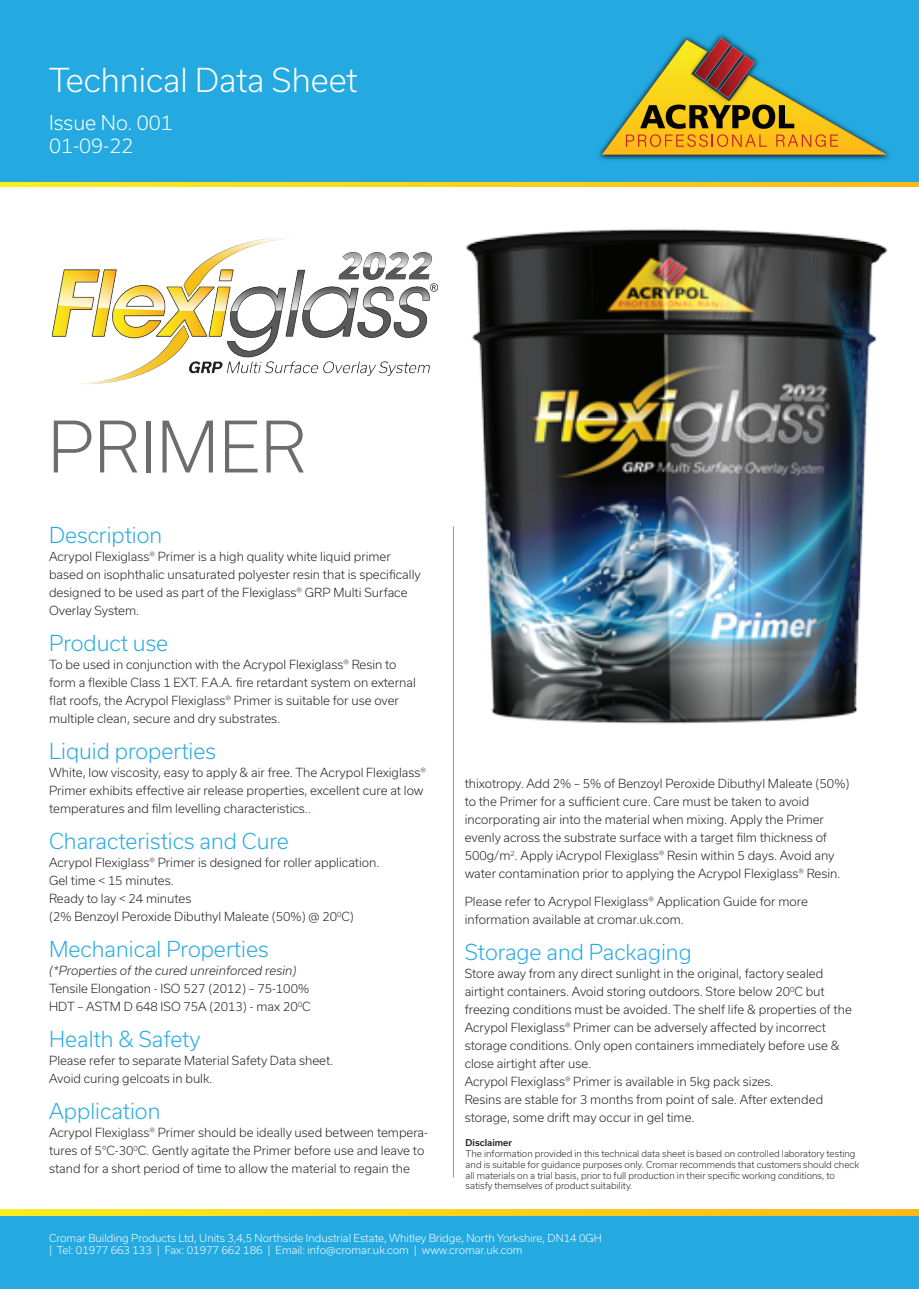
<style>
.page{position:relative;width:919px;height:1289px;background:#fff}
.page>*{position:absolute;margin:0;border:0;box-sizing:border-box;transform-origin:0 0}
.t1{font:300 67.5px "Usual";color:#6c6d70}
.t2{font:300 31.5px "Usual";color:#fff}
.t3{font:300 21px "Usual";color:#24aae1}
.t4{font:300 19.5px/23.4px "Usual";color:#fff}
.t5{font:300 12px/18px "Usual";color:#231f20}
.t6{font:italic 300 12px "Usual";color:#231f20}
.t7{font:300 10.5px/12.6px "Usual";color:#fff}
.t8{font:300 9px/10.8px "Usual";color:#231f20}
.t9{font:500 9px "Usual";color:#231f20}
.s1{color:#ed028c}
</style>
<div class="page">
<div style="left:0;top:0;width:918px;height:185px;background:#24aae1"></div>
<div style="left:0;top:1212px;width:918px;height:76px;background:#24aae1"></div>
<svg style="left:0;top:183px;width:918px;height:4px"></svg>
<svg style="left:0;top:1209px;width:918px;height:5px"></svg>
<img style="left:598px;top:36px;width:292px;height:124px">
<img style="left:686px;top:34px;width:77px;height:4px">
<svg style="left:601px;top:38px;width:286px;height:117px"></svg>
<img style="left:466px;top:228px;width:422px;height:496px">
<img style="left:51px;top:238px;width:387px;height:146px">
<hr style="left:453px;top:526px;width:1px;height:651px;background:#939598">
<h2 class="t2" style="left:49px;top:62px;width:310px">Technical Data Sheet</h2>
<h3 class="t4" style="left:49px;top:111px;width:125px">Issue No. 001<br>01-09-22</h3>
<h1 class="t1" style="left:48px;top:408px;width:260px">PRIMER</h1>
<h3 class="t3" style="left:49px;top:522px;width:115px">Description</h3>
<p class="t5" style="left:49px;top:547px;width:373px">Acrypol Flexiglass® Primer is a high quality white liquid primer based on isophthalic unsaturated polyester resin that is specifically designed to be used as part of the Flexiglass® GRP Multi Surface Overlay System.</p>
<h3 class="t3" style="left:49px;top:630px;width:121px">Product use</h3>
<p class="t5" style="left:49px;top:655px;width:368px">To be used in conjunction with the Acrypol Flexiglass® Resin to form a flexible Class 1 EXT. F.A.A. fire retardant system on external flat roofs, the Acrypol Flexiglass® Primer is suitable for use over multiple clean, secure and dry substrates.</p>
<h3 class="t3" style="left:49px;top:738px;width:168px">Liquid properties</h3>
<p class="t5" style="left:49px;top:763px;width:378px">White, low viscosity, easy to apply &amp; air free. The Acrypol Flexiglass®<br>Primer exhibits effective air release properties, excellent cure at low temperatures and film levelling characteristics.<span class="s1">.</span></p>
<h3 class="t3" style="left:49px;top:828px;width:241px">Characteristics and Cure</h3>
<p class="t5" style="left:49px;top:853px;width:332px">Acrypol Flexiglass® Primer is designed for roller application.<br>Gel time &lt; 15 minutes.<br>Ready to lay &lt; 24 minutes<br>(2% Benzoyl Peroxide Dibuthyl Maleate (50%) @ 20<sup>0</sup>C)</p>
<h3 class="t3" style="left:49px;top:936px;width:221px">Mechanical Properties</h3>
<p class="t6" style="left:49px;top:963px;width:249px">(*Properties of the cured unreinforced resin)</p>
<p class="t5" style="left:49px;top:979px;width:263px">Tensile Elongation - ISO 527 (2012) – 75-100%<br>HDT – ASTM D 648 ISO 75A (2013) - max 20<sup>0</sup>C</p>
<h3 class="t3" style="left:49px;top:1026px;width:153px">Health &amp; Safety</h3>
<p class="t5" style="left:49px;top:1051px;width:285px">Please refer to separate Material Safety Data sheet.<br>Avoid curing gelcoats in bulk.</p>
<h3 class="t3" style="left:49px;top:1098px;width:113px">Application</h3>
<p class="t5" style="left:49px;top:1123px;width:380px">Acrypol Flexiglass® Primer should be ideally used between tempera&shy;tures of 5°C-30<sup>0</sup>C. Gently agitate the Primer before use and leave to stand for a short period of time to allow the material to regain the</p>
<p class="t5" style="left:464px;top:774px;width:386px">thixotropy. Add 2% – 5% of Benzoyl Peroxide Dibuthyl Maleate (50%) to the Primer for a sufficient cure. Care must be taken to avoid incorporating air into the material when mixing. Apply the Primer evenly across the substrate surface with a target film thickness of 500g/m<sup>2</sup>. Apply iAcrypol Flexiglass® Resin within 5 days. Avoid any water contamination prior to applying the Acrypol Flexiglass® Resin.</p>
<p class="t5" style="left:464px;top:892px;width:344px">Please refer to Acrypol Flexiglass® Application Guide for more information available at cromar.uk.com.</p>
<h3 class="t3" style="left:464px;top:940px;width:228px">Storage and Packaging</h3>
<p class="t5" style="left:464px;top:964px;width:388px">Store away from any direct sunlight in the original, factory sealed airtight containers. Avoid storing outdoors. Store below 20<sup>0</sup>C but freezing conditions must be avoided. The shelf life &amp; properties of the Acrypol Flexiglass® Primer can be adversely affected by incorrect storage conditions. Only open containers immediately before use &amp; close airtight after use.<br>Acrypol Flexiglass® Primer is available in 5kg pack sizes.<br>Resins are stable for 3 months from point of sale. After extended storage, some drift may occur in gel time.</p>
<p class="t9" style="left:465px;top:1137px;width:48px">Disclaimer</p>
<p class="t8" style="left:465px;top:1148px;width:395px">The information provided in this technical data sheet is based on controlled laboratory testing and is suitable for guidance purposes only. Cromar recommends that customers should check all materials on a trial basis, prior to full production in their specific working conditions, to satisfy themselves of product suitability.</p>
<p class="t7" style="left:49px;top:1231px;width:554px">Cromar Building Products Ltd, Units 3,4,5 Northside Industrial Estate, Whitley Bridge, North Yorkshire, DN14 0GH | Tel: 01977 663 133 | Fax: 01977 662 186 | Email: info@cromar.uk.com | www.cromar.uk.com</p>
</div>
